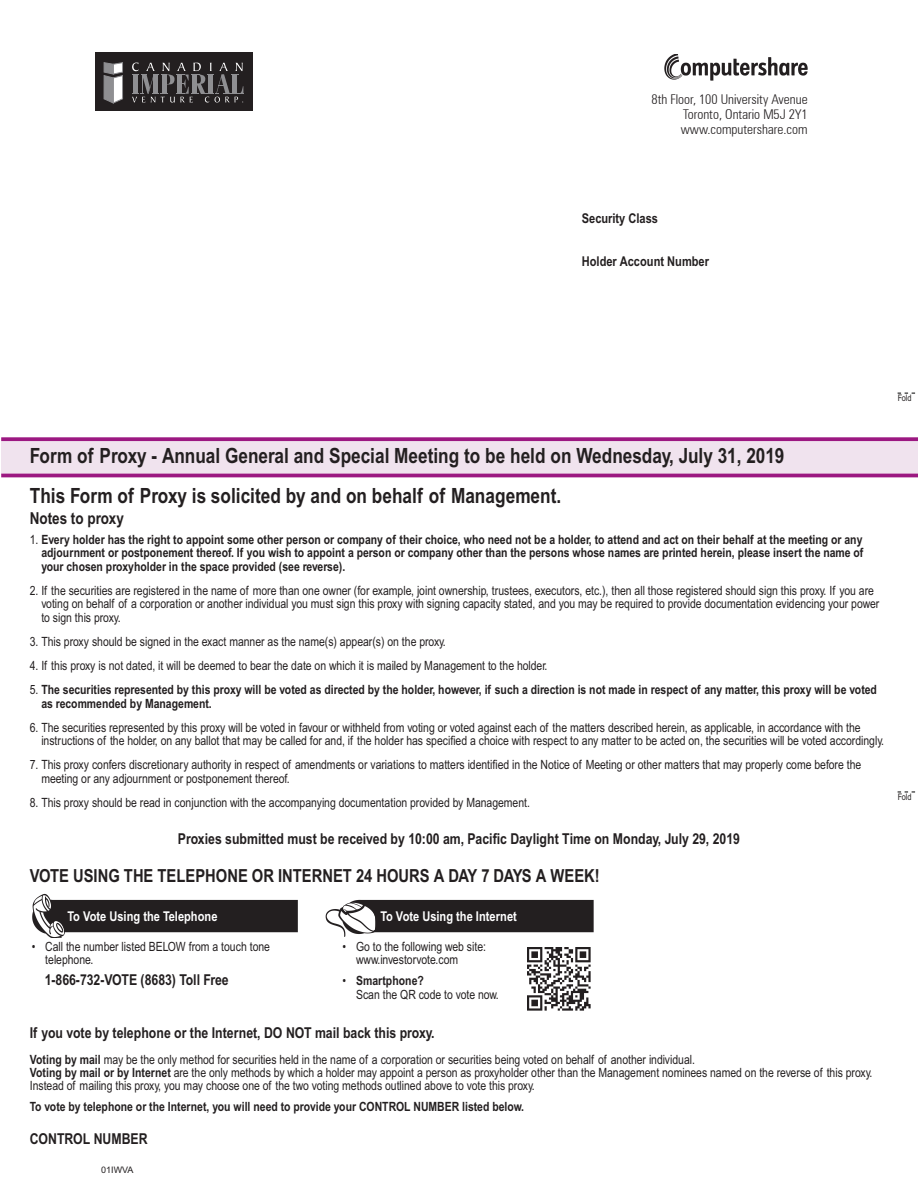
<style>
.page{position:relative;width:918px;height:1188px;background:#fff}
.page>*{position:absolute;margin:0;border:0;box-sizing:border-box;transform-origin:0 0}
.t1{font:700 21px "Arial Narrow MT Std";color:#231f20}
.t2{font:700 18px "Arial Narrow MT Std";color:#231f20}
.t3{font:700 16.5px "Arial Narrow MT Std";color:#231f20}
.t4{font:700 15px "Arial Narrow MT Std";color:#231f20}
.t5{font:300 condensed 13.5px "Zurich BT";color:#231f20}
.t6{font:700 13.5px "Arial Narrow MT Std";color:#fff}
.t7{font:700 13.5px "Arial Narrow MT Std";color:#231f20}
.t8{font:12.75px/13.5px "Arial Narrow MT Std";color:#231f20}
.t9{font:700 12.75px/13.5px "Arial Narrow MT Std";color:#231f20;text-align:justify}
.t10{font:9px "Arial Narrow MT Std";color:#231f20}
.t11{font:9px "Arial MT Std";color:#231f20}
.s1{font-weight:400}
.s2{font-weight:700}
</style>
<div class="page">
<div style="left:1px;top:439px;width:917px;height:36px;background:#f0e3ee"></div>
<svg style="left:1px;top:437px;width:917px;height:4px;background:#a3298a"></svg>
<hr style="left:1px;top:474px;width:917px;height:3px;background:#9c1881">
<img style="left:32px;top:893px;width:36px;height:45px">
<div style="left:51px;top:900px;width:247px;height:32px;background:#231f20"></div>
<img style="left:325px;top:899px;width:51px;height:38px">
<div style="left:359px;top:900px;width:235px;height:32px;background:#231f20"></div>
<img style="left:664px;top:54px;width:143px;height:27px">
<svg style="left:898px;top:393px;width:17px;height:1px"></svg>
<svg style="left:898px;top:792px;width:17px;height:1px"></svg>
<div style="left:95px;top:52px;width:157px;height:59px;background:#231f20"></div>
<svg style="left:104px;top:62px;width:19px;height:41px"></svg>
<svg style="left:132px;top:63px;width:111px;height:40px"></svg>
<img style="left:528px;top:948px;width:63px;height:63px">
<p class="t5" style="left:652px;top:91px;width:157px">8th Floor, 100 University Avenue</p>
<p class="t5" style="left:683px;top:106px;width:126px">Toronto, Ontario M5J 2Y1</p>
<p class="t5" style="left:681px;top:121px;width:128px">www.computershare.com</p>
<p class="t7" style="left:582px;top:210px;width:78px">Security Class</p>
<p class="t7" style="left:582px;top:253px;width:129px">Holder Account Number</p>
<p class="t10" style="left:898px;top:393px;width:15px">Fold</p>
<p class="t1" style="left:30px;top:443px;width:756px">Form of Proxy - Annual General and Special Meeting to be held on Wednesday, July 31, 2019</p>
<p class="t1" style="left:30px;top:483px;width:533px">This Form of Proxy is solicited by and on behalf of Management.</p>
<p class="t3" style="left:30px;top:508px;width:96px">Notes to proxy</p>
<p class="t9" style="left:41px;top:532px;width:824px;text-indent:-12px"><span class="s1">1.</span> Every holder has the right to appoint some other person or company of their choice, who need not be a holder, to attend and act on their behalf at the meeting or any adjournment or postponement thereof. If you wish to appoint a person or company other than the persons whose names are printed herein, please insert the name of your chosen proxyholder in the space provided (see reverse).</p>
<p class="t8" style="left:41px;top:583px;width:840px;text-indent:-12px">2. If the securities are registered in the name of more than one owner (for example, joint ownership, trustees, executors, etc.), then all those registered should sign this proxy. If you are voting on behalf of a corporation or another individual you must sign this proxy with signing capacity stated, and you may be required to provide documentation evidencing your power to sign this proxy.</p>
<p class="t8" style="left:30px;top:635px;width:418px">3. This proxy should be signed in the exact manner as the name(s) appear(s) on the proxy.</p>
<p class="t8" style="left:30px;top:659px;width:519px">4. If this proxy is not dated, it will be deemed to bear the date on which it is mailed by Management to the holder.</p>
<p class="t9" style="left:41px;top:683px;width:837px;text-indent:-12px"><span class="s1">5.</span> The securities represented by this proxy will be voted as directed by the holder, however, if such a direction is not made in respect of any matter, this proxy will be voted as recommended by Management.</p>
<p class="t8" style="left:41px;top:720px;width:844px;text-indent:-12px">6. The securities represented by this proxy will be voted in favour or withheld from voting or voted against each of the matters described herein, as applicable, in accordance with the instructions of the holder, on any ballot that may be called for and, if the holder has specified a choice with respect to any matter to be acted on, the securities will be voted accordingly.</p>
<p class="t8" style="left:41px;top:758px;width:821px;text-indent:-12px">7. This proxy confers discretionary authority in respect of amendments or variations to matters identified in the Notice of Meeting or other matters that may properly come before the meeting or any adjournment or postponement thereof.</p>
<p class="t8" style="left:30px;top:796px;width:502px">8. This proxy should be read in conjunction with the accompanying documentation provided by Management.</p>
<p class="t4" style="left:178px;top:830px;width:564px">Proxies submitted must be received by 10:00 am, Pacific Daylight Time on Monday, July 29, 2019</p>
<p class="t2" style="left:30px;top:865px;width:571px">VOTE USING THE TELEPHONE OR INTERNET 24 HOURS A DAY 7 DAYS A WEEK!</p>
<p class="t6" style="left:67px;top:908px;width:151px">To Vote Using the Telephone</p>
<p class="t6" style="left:380px;top:908px;width:138px">To Vote Using the Internet</p>
<p class="t8" style="left:45px;top:940px;width:226px;text-indent:-14px">• Call the number listed BELOW from a touch tone telephone.</p>
<p class="t8" style="left:343px;top:940px;width:145px">• Go to the following web site:</p>
<p class="t8" style="left:356px;top:953px;width:104px">www.investorvote.com</p>
<p class="t9" style="left:343px;top:974px;width:83px"><span class="s1">•</span> Smartphone?</p>
<p class="t8" style="left:356px;top:988px;width:144px">Scan the QR code to vote now.</p>
<p class="t4" style="left:45px;top:971px;width:186px">1-866-732-VOTE (8683) Toll Free</p>
<p class="t4" style="left:30px;top:1024px;width:406px">If you vote by telephone or the Internet, DO NOT mail back this proxy.</p>
<p class="t8" style="left:30px;top:1053px;width:667px"><span class="s2">Voting by mail</span> may be the only method for securities held in the name of a corporation or securities being voted on behalf of another individual.</p>
<p class="t8" style="left:30px;top:1066px;width:844px;line-height:12.8px"><span class="s2">Voting by mail or by Internet</span> are the only methods by which a holder may appoint a person as proxyholder other than the Management nominees named on the reverse of this proxy.<br>Instead of mailing this proxy, you may choose one of the two voting methods outlined above to vote this proxy.</p>
<p class="t9" style="left:30px;top:1099px;width:496px">To vote by telephone or the Internet, you will need to provide your CONTROL NUMBER listed below.</p>
<p class="t4" style="left:30px;top:1130px;width:119px">CONTROL NUMBER</p>
<p class="t11" style="left:101px;top:1165px;width:34px">01IWVA</p>
<p class="t10" style="left:898px;top:792px;width:15px">Fold</p>
</div>
